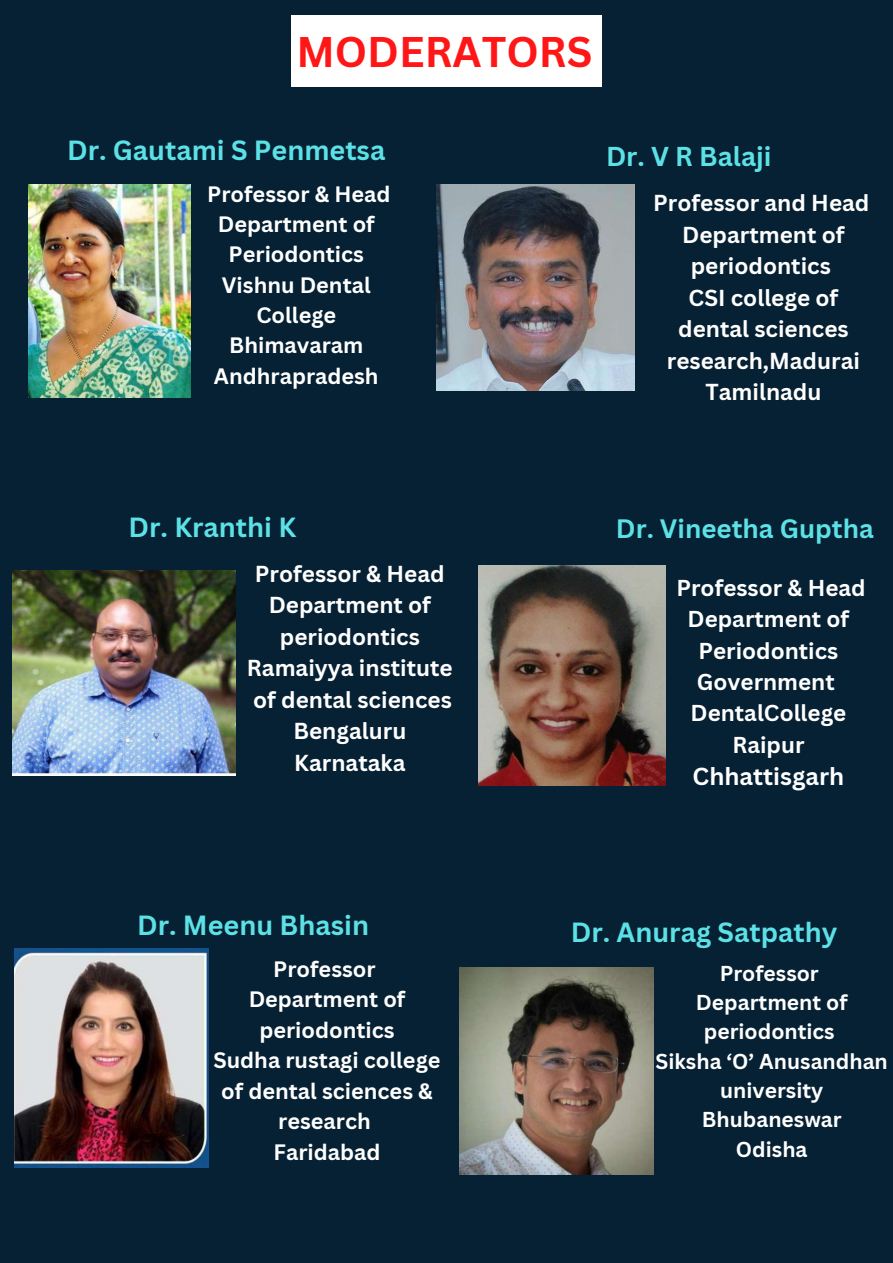
<style>
.page{position:relative;width:893px;height:1263px;background:#062133}
.page>*{position:absolute;margin:0;border:0;box-sizing:border-box;transform-origin:0 0}
.t1{font:700 41.78px "Canva Sans";color:#ff1616}
.t2{font:700 27px "Canva Sans";color:#5ce1e6}
.t3{font:700 26.55px "Canva Sans";color:#5ce1e6}
.t4{font:700 25.95px "Canva Sans";color:#5ce1e6}
.t5{font:700 23.92px "Canva Sans";color:#fff}
.t6{font:700 22.5px/31.5px "Canva Sans";color:#fffefe;text-align:center}
.t7{font:700 22.42px/31.3px "Canva Sans";color:#fff;text-align:center}
.t8{font:700 21.75px/30.4px "Canva Sans";color:#fffefe;text-align:center}
.t9{font:700 21.67px/30.4px "Canva Sans";color:#fff;text-align:center}
.t10{font:700 21px/29.3px "Canva Sans";color:#fffefe;text-align:center}
</style>
<div class="page">
<div style="left:292px;top:15px;width:310px;height:72px;background:#fff"></div>
<img style="left:29px;top:185px;width:162px;height:213px">
<img style="left:13px;top:571px;width:222px;height:205px">
<img style="left:459px;top:967px;width:195px;height:208px">
<img style="left:14px;top:948px;width:194px;height:220px">
<img style="left:436px;top:185px;width:198px;height:205px">
<img style="left:479px;top:565px;width:186px;height:221px">
<h1 class="t1" style="left:296px;top:22px;width:297px">MODERATORS</h1>
<p class="t2" style="left:67px;top:131px;width:320px">Dr. Gautami S Penmetsa</p>
<p class="t9" style="left:207px;top:178px;width:185px">Professor &amp; Head<br>Department of<br>Periodontics<br>Vishnu Dental<br>College<br>Bhimavaram<br>Andhrapradesh</p>
<p class="t3" style="left:606px;top:138px;width:167px">Dr. V R Balaji</p>
<p class="t6" style="left:653px;top:187px;width:218px">Professor and Head<br>Department of periodontics<br>CSI college of dental sciences research,Madurai<br>Tamilnadu</p>
<p class="t2" style="left:129px;top:509px;width:169px">Dr. Kranthi K</p>
<p class="t6" style="left:247px;top:557px;width:207px">Professor &amp; Head<br>Department of periodontics<br>Ramaiyya institute of dental sciences<br>Bengaluru<br>Karnataka</p>
<p class="t4" style="left:616px;top:510px;width:259px">Dr. Vineetha Guptha</p>
<p class="t7" style="left:676px;top:571px;width:190px">Professor &amp; Head<br>Department of<br>Periodontics<br>Government<br>DentalCollege<br>Raipur</p>
<p class="t5" style="left:692px;top:760px;width:153px">Chhattisgarh</p>
<p class="t2" style="left:137px;top:906px;width:233px">Dr. Meenu Bhasin</p>
<p class="t8" style="left:213px;top:953px;width:229px">Professor<br>Department of periodontics<br>Sudha rustagi college of dental sciences &amp; research<br>Faridabad</p>
<p class="t2" style="left:571px;top:913px;width:268px">Dr. Anurag Satpathy</p>
<p class="t10" style="left:655px;top:958px;width:234px">Professor<br>Department of periodontics<br>Siksha ‘O’ Anusandhan university<br>Bhubaneswar<br>Odisha</p>
</div>
